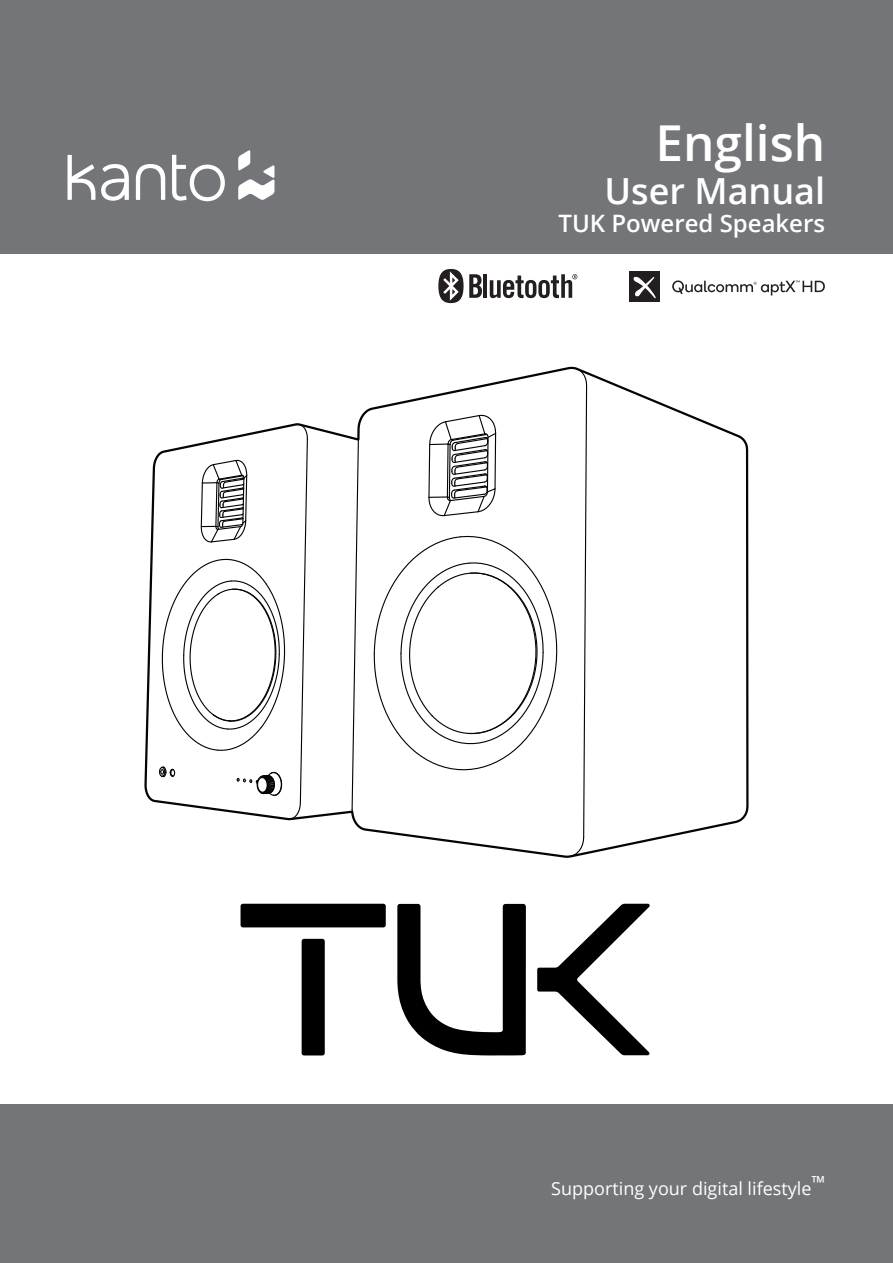
<style>
.page{position:relative;width:893px;height:1263px;background:#fff}
.page>*{position:absolute;margin:0;border:0;box-sizing:border-box;transform-origin:0 0}
.headline{font:600 49.5px "Open Sans";color:#fff}
.headline-2{font:600 36px "Open Sans";color:#fff}
.subhead{font:600 24px "Open Sans";color:#fff}
.t1{font:18px "Open Sans";color:#fff}
</style>
<div class="page">
<div style="left:0;top:0;width:893px;height:253px;background:#747578"></div>
<div style="left:0;top:1104px;width:893px;height:159px;background:#747578"></div>
<svg style="left:238px;top:150px;width:36px;height:50px"></svg>
<svg style="left:101px;top:164px;width:28px;height:37px"></svg>
<svg style="left:136px;top:164px;width:29px;height:36px"></svg>
<svg style="left:172px;top:155px;width:53px;height:46px"></svg>
<svg style="left:68px;top:155px;width:27px;height:45px"></svg>
<svg style="left:144px;top:366px;width:605px;height:492px"></svg>
<div style="left:302px;top:939px;width:23px;height:116px;background:#000;border-radius:2px"></div>
<div style="left:241px;top:904px;width:145px;height:23px;background:#000;border-radius:2px"></div>
<svg style="left:537px;top:904px;width:113px;height:151px"></svg>
<svg style="left:397px;top:904px;width:129px;height:151px"></svg>
<hr style="left:484px;top:274px;width:3px;height:24px;background:#231f20">
<svg style="left:438px;top:269px;width:44px;height:34px"></svg>
<svg style="left:490px;top:274px;width:87px;height:24px"></svg>
<div style="left:629px;top:272px;width:31px;height:30px;background:#231f20"></div>
<svg style="left:633px;top:276px;width:23px;height:23px"></svg>
<svg style="left:672px;top:280px;width:153px;height:15px"></svg>
<p class="headline" style="left:655px;top:109px;width:171px">English</p>
<p class="headline-2" style="left:605px;top:166px;width:222px">User Manual</p>
<p class="subhead" style="left:558px;top:207px;width:268px">TUK Powered Speakers</p>
<p class="t1" style="left:551px;top:1176px;width:276px">Supporting your digital lifestyle™</p>
</div>
